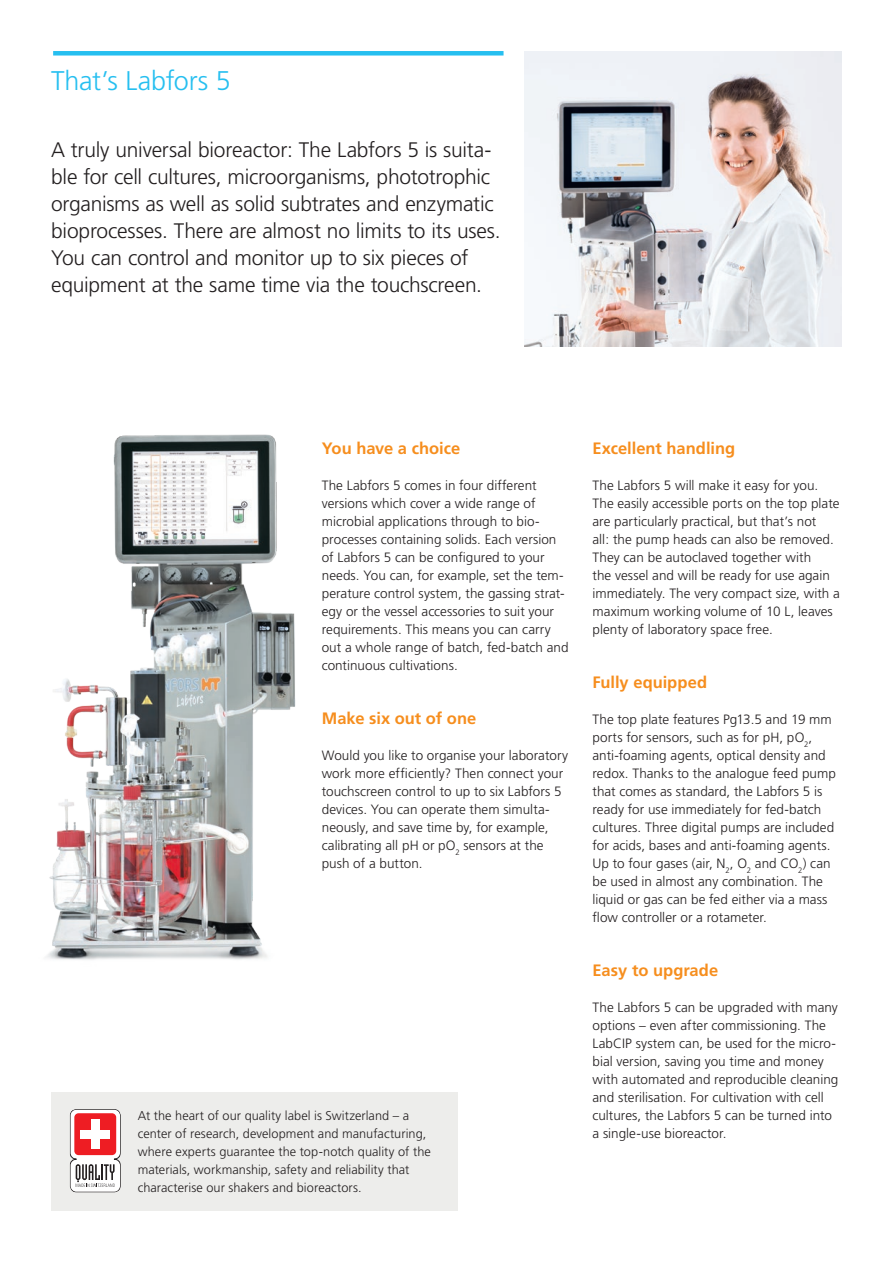
<style>
.page{position:relative;width:893px;height:1263px;background:#fff}
.page>*{position:absolute;margin:0;border:0;box-sizing:border-box;transform-origin:0 0}
.t1{font:300 27px "Frutiger";letter-spacing:-.01em;color:#26bff0}
.t2{font:300 21px/27px "Frutiger";letter-spacing:-.01em;color:#231f20}
.t3{font:700 16.5px "Frutiger";color:#f68e1e}
.t4{font:300 13.5px/18px "Frutiger";letter-spacing:.005em;color:#231f20}
.t5{font:300 12.75px/18px "Frutiger";letter-spacing:.005em;color:#231f20}
</style>
<div class="page">
<div style="left:53px;top:51px;width:451px;height:5px;background:#26bff0"></div>
<img style="left:46px;top:434px;width:250px;height:526px">
<img style="left:525px;top:51px;width:317px;height:295px">
<div style="left:51px;top:1091px;width:406px;height:119px;background:#ededeb"></div>
<svg style="left:70px;top:1109px;width:51px;height:83px;background:#d0cfcf"></svg>
<div style="left:74px;top:1113px;width:42px;height:42px;background:#ee1d23;border-radius:4px"></div>
<div style="left:91px;top:1119px;width:9px;height:30px;background:#fff"></div>
<div style="left:80px;top:1130px;width:30px;height:9px;background:#fff"></div>
<h1 class="t1" style="left:51px;top:65px;width:181px">That’s Labfors 5</h1>
<p class="t2" style="left:51px;top:137px;width:451px">A truly universal bioreactor: The Labfors 5 is suita&shy;ble for cell cultures, microorganisms, phototrophic organisms as well as solid subtrates and enzymatic bioprocesses. There are almost no limits to its uses.<br>You can control and monitor up to six pieces of equipment at the same time via the touchscreen.</p>
<p class="t3" style="left:322px;top:439px;width:140px">You have a choice</p>
<p class="t4" style="left:322px;top:477px;width:248px">The Labfors 5 comes in four different versions which cover a wide range of microbial applications through to bio&shy;processes containing solids. Each version of Labfors 5 can be configured to your needs. You can, for example, set the tem&shy;perature control system, the gassing strat&shy;egy or the vessel accessories to suit your requirements. This means you can carry out a whole range of batch, fed-batch and continuous cultivations.</p>
<p class="t3" style="left:322px;top:709px;width:156px">Make six out of one</p>
<p class="t4" style="left:322px;top:747px;width:248px">Would you like to organise your laboratory work more efficiently? Then connect your touchscreen control to up to six Labfors 5 devices. You can operate them simulta&shy;neously, and save time by, for example, calibrating all pH or pO<sub>2</sub> sensors at the push of a button.</p>
<p class="t5" style="left:138px;top:1107px;width:295px">At the heart of our quality label is Switzerland – a center of research, development and manufacturing, where experts guarantee the top-notch quality of the materials, workmanship, safety and reliability that characterise our shakers and bioreactors.</p>
<p class="t3" style="left:592px;top:439px;width:144px">Excellent handling</p>
<p class="t4" style="left:592px;top:477px;width:249px">The Labfors 5 will make it easy for you.<br>The easily accessible ports on the top plate are particularly practical, but that’s not<br>all: the pump heads can also be removed.<br>They can be autoclaved together with<br>the vessel and will be ready for use again immediately. The very compact size, with a maximum working volume of 10 L, leaves plenty of laboratory space free.</p>
<p class="t3" style="left:592px;top:673px;width:116px">Fully equipped</p>
<p class="t4" style="left:592px;top:711px;width:245px">The top plate features Pg13.5 and 19 mm ports for sensors, such as for pH, pO<sub>2</sub>, anti-foaming agents, optical density and redox. Thanks to the analogue feed pump that comes as standard, the Labfors 5 is ready for use immediately for fed-batch cultures. Three digital pumps are included for acids, bases and anti-foaming agents.<br>Up to four gases (air, N<sub>2</sub>, O<sub>2</sub> and CO<sub>2</sub>) can be used in almost any combination. The liquid or gas can be fed either via a mass flow controller or a rotameter.</p>
<p class="t3" style="left:592px;top:961px;width:127px">Easy to upgrade</p>
<p class="t4" style="left:592px;top:999px;width:247px">The Labfors 5 can be upgraded with many options – even after commissioning. The LabCIP system can, be used for the micro&shy;bial version, saving you time and money with automated and reproducible cleaning and sterilisation. For cultivation with cell cultures, the Labfors 5 can be turned into a single-use bioreactor.</p>
</div>
